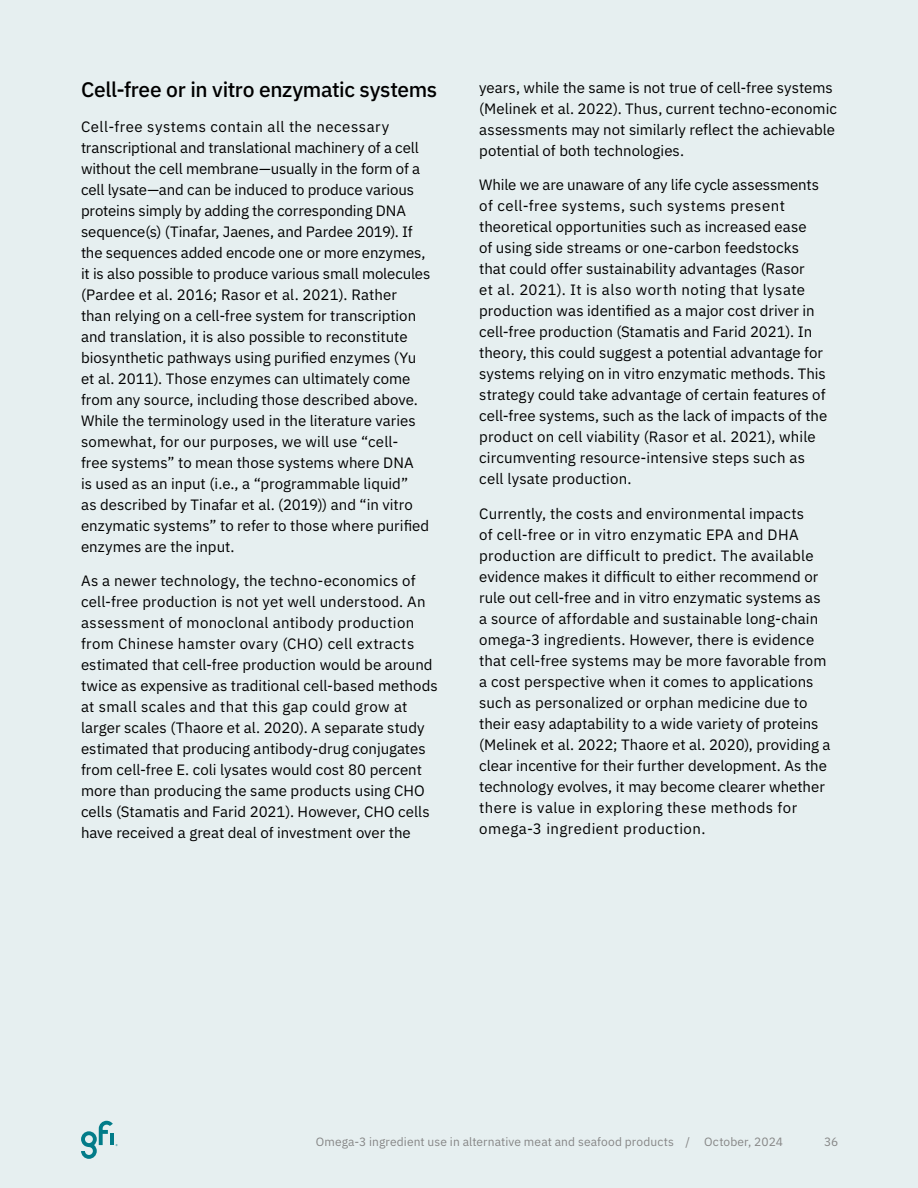
<style>
.page{position:relative;width:918px;height:1188px;background:#e6eff0}
.page>*{position:absolute;margin:0;border:0;box-sizing:border-box;transform-origin:0 0}
.t1{font:500 21px "IBM Plex Sans";letter-spacing:-.015em;color:#000}
.t2{font:15px/21px "IBM Plex Sans";letter-spacing:.005em;color:#000}
.t3{font:12px "IBM Plex Sans";letter-spacing:.01em;color:#868686}
</style>
<div class="page">
<svg style="left:81px;top:1121px;width:37px;height:38px"></svg>
<h1 class="t1" style="left:81px;top:74px;width:358px">Cell-free or in vitro enzymatic systems</h1>
<p class="t2" style="left:81px;top:115px;width:351px">Cell-free systems contain all the necessary transcriptional and translational machinery of a cell without the cell membrane—usually in the form of a cell lysate—and can be induced to produce various proteins simply by adding the corresponding DNA sequence(s) (Tinafar, Jaenes, and Pardee 2019). If the sequences added encode one or more enzymes, it is also possible to produce various small molecules (Pardee et al. 2016; Rasor et al. 2021). Rather than relying on a cell-free system for transcription and translation, it is also possible to reconstitute biosynthetic pathways using purified enzymes (Yu et al. 2011). Those enzymes can ultimately come from any source, including those described above.<br>While the terminology used in the literature varies somewhat, for our purposes, we will use “cell-<br>free systems” to mean those systems where DNA<br>is used as an input (i.e., a “programmable liquid”<br>as described by Tinafar et al. (2019)) and “in vitro enzymatic systems” to refer to those where purified enzymes are the input.</p>
<p class="t2" style="left:81px;top:569px;width:358px">As a newer technology, the techno-economics of cell-free production is not yet well understood. An assessment of monoclonal antibody production from Chinese hamster ovary (CHO) cell extracts estimated that cell-free production would be around twice as expensive as traditional cell-based methods at small scales and that this gap could grow at larger scales (Thaore et al. 2020). A separate study estimated that producing antibody-drug conjugates from cell-free E. coli lysates would cost 80 percent more than producing the same products using CHO cells (Stamatis and Farid 2021). However, CHO cells have received a great deal of investment over the</p>
<p class="t2" style="left:479px;top:76px;width:359px">years, while the same is not true of cell-free systems (Melinek et al. 2022). Thus, current techno-economic assessments may not similarly reflect the achievable potential of both technologies.</p>
<p class="t2" style="left:479px;top:173px;width:350px">While we are unaware of any life cycle assessments of cell-free systems, such systems present theoretical opportunities such as increased ease<br>of using side streams or one-carbon feedstocks that could offer sustainability advantages (Rasor<br>et al. 2021). It is also worth noting that lysate production was identified as a major cost driver in cell-free production (Stamatis and Farid 2021). In theory, this could suggest a potential advantage for systems relying on in vitro enzymatic methods. This strategy could take advantage of certain features of cell-free systems, such as the lack of impacts of the product on cell viability (Rasor et al. 2021), while circumventing resource-intensive steps such as cell lysate production.</p>
<p class="t2" style="left:479px;top:502px;width:353px">Currently, the costs and environmental impacts<br>of cell-free or in vitro enzymatic EPA and DHA production are difficult to predict. The available evidence makes it difficult to either recommend or rule out cell-free and in vitro enzymatic systems as a source of affordable and sustainable long-chain omega-3 ingredients. However, there is evidence that cell-free systems may be more favorable from a cost perspective when it comes to applications such as personalized or orphan medicine due to their easy adaptability to a wide variety of proteins (Melinek et al. 2022; Thaore et al. 2020), providing a clear incentive for their further development. As the technology evolves, it may become clearer whether there is value in exploring these methods for omega-3 ingredient production.</p>
<p class="t3" style="left:316px;top:1133px;width:469px">Omega-3 ingredient use in alternative meat and seafood products / October, 2024</p>
<p class="t3" style="left:824px;top:1133px;width:16px">36</p>
</div>
